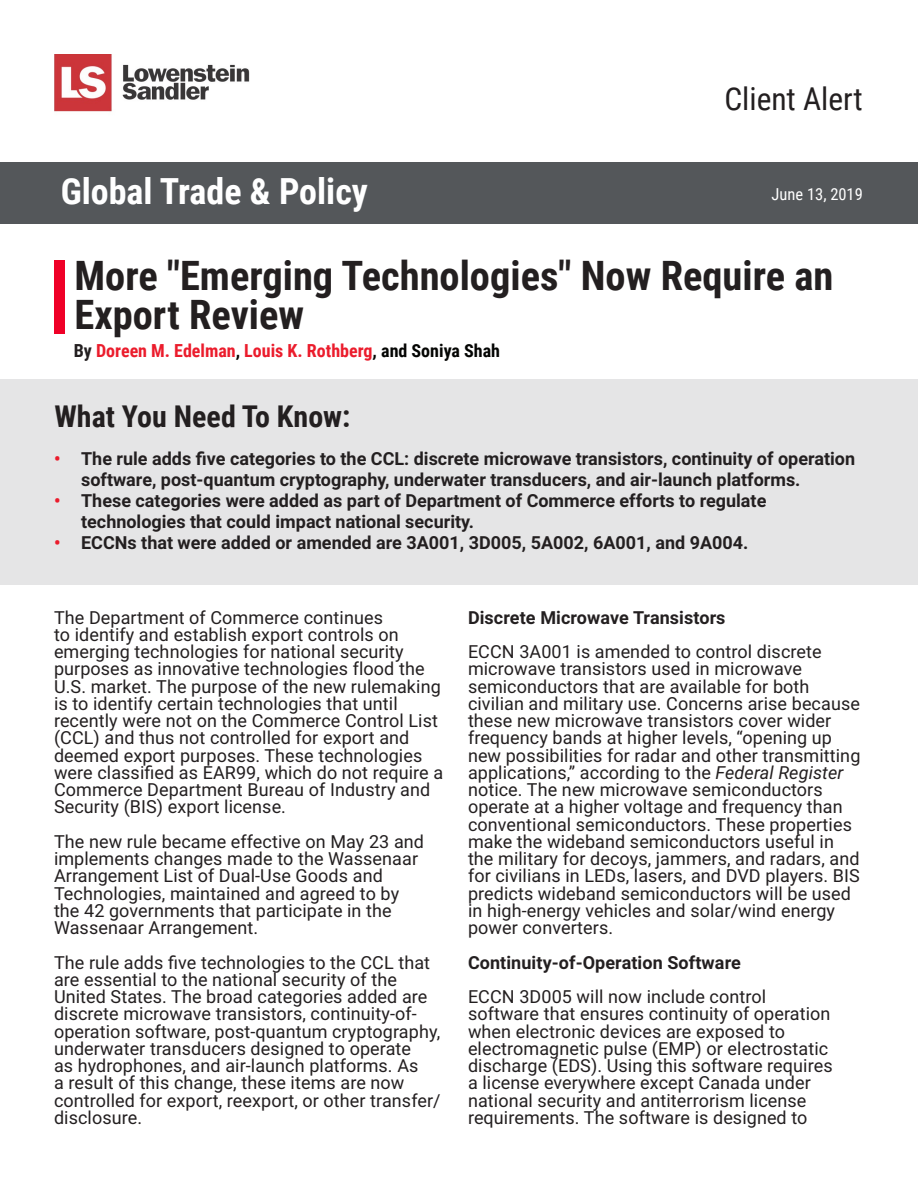
<style>
.page{position:relative;width:918px;height:1188px;background:#fff}
.page>*{position:absolute;margin:0;border:0;box-sizing:border-box;transform-origin:0 0}
.t1{font:700 40.5px/39px "Roboto Condensed";color:#231f20}
.t2{font:700 36px "Roboto Condensed";color:#fff}
.t3{font:31.5px "Roboto Condensed";color:#231f20}
.t4{font:700 30px "Roboto Condensed";color:#231f20}
.Body{font:18px/17.2px "Roboto";letter-spacing:.005em;color:#231f20}
.Body-2{font:700 18px/21px "Roboto";color:#231f20}
.Body-3{font:700 18px "Roboto Condensed";color:#eb1c2c}
.t5{font:16.5px "Roboto Condensed";color:#fff}
.s1{color:#231f20}
.s2{color:#040503}
.s3{color:#eb1c2c}
.s4{font-style:italic}
</style>
<div class="page">
<div style="left:0;top:163px;width:918px;height:61px;background:#54575a"></div>
<img style="left:54px;top:54px;width:196px;height:58px">
<div style="left:54px;top:260px;width:10px;height:74px;background:#ef0027"></div>
<div style="left:0;top:380px;width:918px;height:205px;background:#e5e5e6"></div>
<p class="t2" style="left:61px;top:166px;width:309px">Global Trade &amp; Policy</p>
<p class="t3" style="left:724px;top:77px;width:140px">Client Alert</p>
<p class="t5" style="left:772px;top:183px;width:93px">June 13, 2019</p>
<p class="t1" style="left:75px;top:255px;width:760px">More "Emerging Technologies" Now Require an<br>Export Review</p>
<p class="Body-3" style="left:74px;top:338px;width:428px"><span class="s1">By</span> Doreen M. Edelman<span class="s2">,</span> Louis K. Rothberg<span class="s2">, and Soniya Shah</span></p>
<p class="t4" style="left:55px;top:396px;width:297px">What You Need To Know:</p>
<p class="Body-2" style="left:81px;top:448px;width:776px;text-indent:-27px"><span class="s3">•</span> The rule adds five categories to the CCL: discrete microwave transistors, continuity of operation software, post-quantum cryptography, underwater transducers, and air-launch platforms.</p>
<p class="Body-2" style="left:81px;top:490px;width:687px;text-indent:-27px"><span class="s3">•</span> These categories were added as part of Department of Commerce efforts to regulate technologies that could impact national security.</p>
<p class="Body-2" style="left:54px;top:532px;width:696px"><span class="s3">•</span> ECCNs that were added or amended are 3A001, 3D005, 5A002, 6A001, and 9A004.</p>
<p class="Body" style="left:54px;top:608px;width:391px">The Department of Commerce continues<br>to identify and establish export controls on emerging technologies for national security purposes as innovative technologies flood the U.S. market. The purpose of the new rulemaking is to identify certain technologies that until recently were not on the Commerce Control List (CCL) and thus not controlled for export and deemed export purposes. These technologies were classified as EAR99, which do not require a Commerce Department Bureau of Industry and Security (BIS) export license.</p>
<p class="Body" style="left:54px;top:832px;width:372px">The new rule became effective on May 23 and implements changes made to the Wassenaar Arrangement List of Dual-Use Goods and Technologies, maintained and agreed to by the 42 governments that participate in the Wassenaar Arrangement.</p>
<p class="Body" style="left:54px;top:953px;width:388px">The rule adds five technologies to the CCL that are essential to the national security of the United States. The broad categories added are discrete microwave transistors, continuity-of&shy;operation software, post-quantum cryptography, underwater transducers designed to operate<br>as hydrophones, and air-launch platforms. As<br>a result of this change, these items are now controlled for export, reexport, or other transfer/ disclosure.</p>
<p class="Body-2" style="left:468px;top:606px;width:259px">Discrete Microwave Transistors</p>
<p class="Body" style="left:468px;top:643px;width:394px">ECCN 3A001 is amended to control discrete microwave transistors used in microwave semiconductors that are available for both civilian and military use. Concerns arise because these new microwave transistors cover wider frequency bands at higher levels, “opening up new possibilities for radar and other transmitting applications,” according to the <span class="s4">Federal Register </span>notice. The new microwave semiconductors operate at a higher voltage and frequency than conventional semiconductors. These properties make the wideband semiconductors useful in the military for decoys, jammers, and radars, and for civilians in LEDs, lasers, and DVD players. BIS predicts wideband semiconductors will be used in high-energy vehicles and solar/wind energy power converters.</p>
<p class="Body-2" style="left:468px;top:951px;width:274px">Continuity-of-Operation Software</p>
<p class="Body" style="left:468px;top:988px;width:366px">ECCN 3D005 will now include control software that ensures continuity of operation when electronic devices are exposed to electromagnetic pulse (EMP) or electrostatic discharge (EDS). Using this software requires a license everywhere except Canada under national security and antiterrorism license requirements. The software is designed to</p>
</div>
